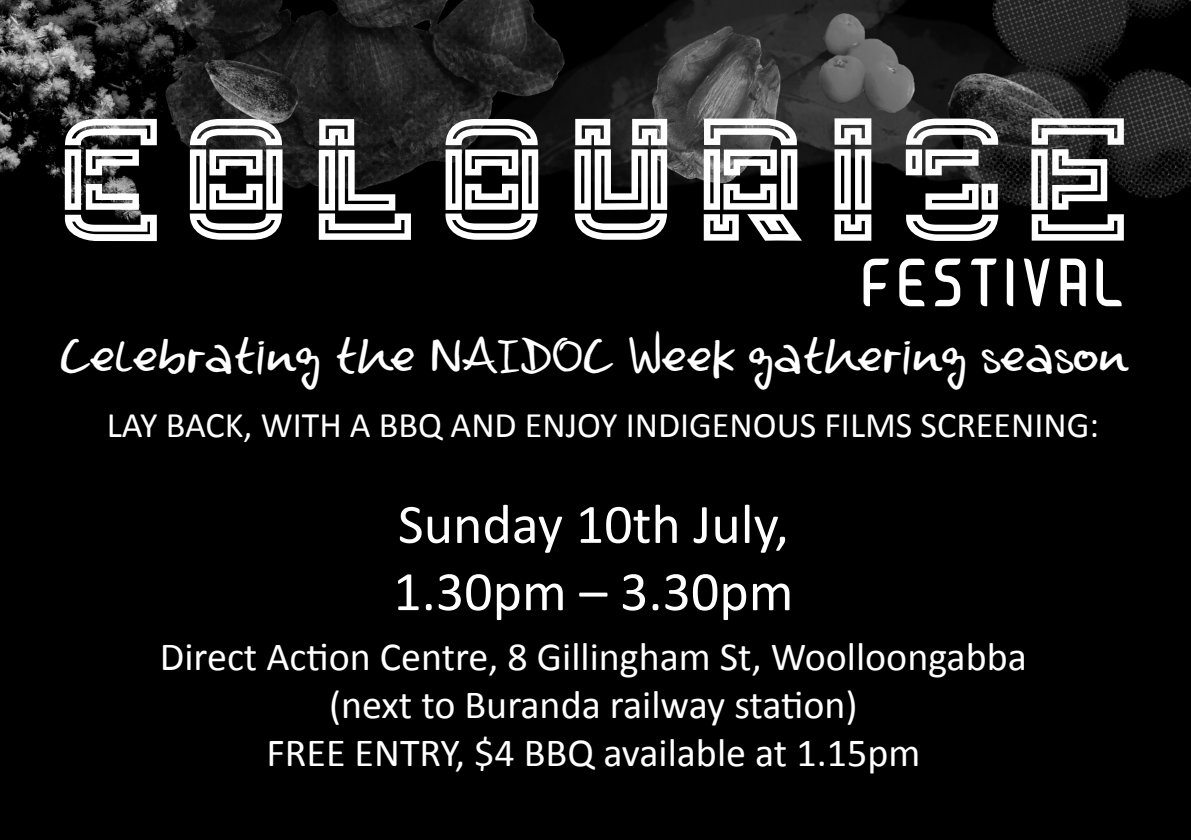
<style>
.page{position:relative;width:1191px;height:840px;background:#fff}
.page>*{position:absolute;margin:0;border:0;box-sizing:border-box;transform-origin:0 0}
.t1{font:56px "Calibri";color:#fff}
.t2{font:700 54.2px "JUICE Bold";color:#fff}
.t3{font:40px "Calibri";color:#fff}
.t4{font:37.4px "Dennis";color:#fff}
.t5{font:36px "Calibri";color:#fff}
</style>
<div class="page">
<img style="left:0;top:0;width:1191px;height:839px">
<svg style="left:64px;top:118px;width:1059px;height:123px"></svg>
<p class="t2" style="left:858px;top:257px;width:270px">FESTIVAL</p>
<p class="t4" style="left:60px;top:336px;width:1070px">Celebrating the NAIDOC Week gathering season</p>
<p class="t5" style="left:107px;top:402px;width:993px">LAY BACK, WITH A BBQ AND ENJOY INDIGENOUS FILMS SCREENING:</p>
<p class="t1" style="left:398px;top:489px;width:392px">Sunday 10th July,</p>
<p class="t1" style="left:393px;top:556px;width:402px">1.30pm – 3.30pm</p>
<p class="t3" style="left:160px;top:631px;width:868px">Direct Action Centre, 8 Gillingham St, Woolloongabba</p>
<p class="t3" style="left:329px;top:679px;width:530px">(next to Buranda railway station)</p>
<p class="t3" style="left:266px;top:727px;width:655px">FREE ENTRY, $4 BBQ available at 1.15pm</p>
</div>
